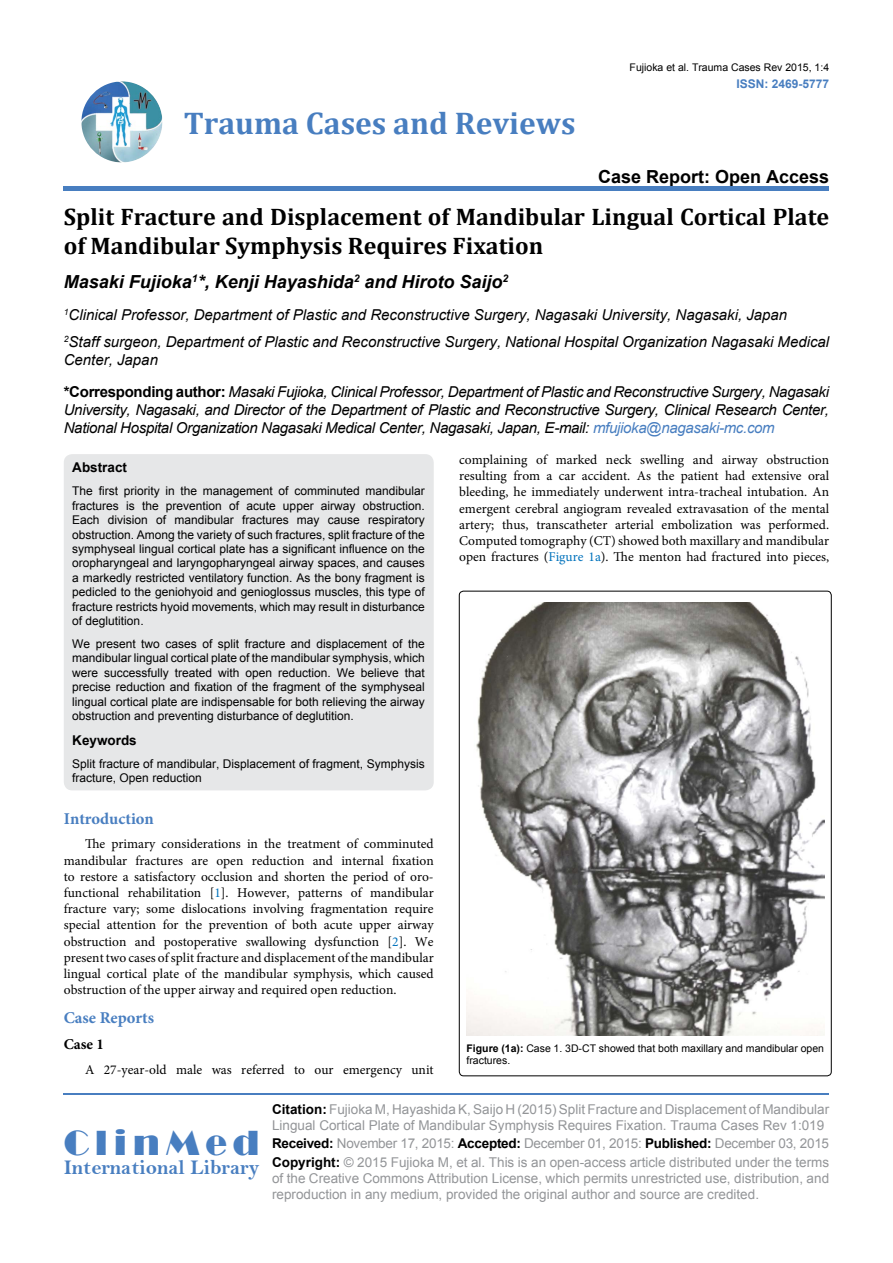
<style>
.page{position:relative;width:893px;height:1263px;background:#fff}
.page>*{position:absolute;margin:0;border:0;box-sizing:border-box;transform-origin:0 0}
.t1{font:36px "Broadway";letter-spacing:.16em;color:#487ec0}
.t2{font:700 31.5px "Cambria";color:#487ec0}
.t3{font:700 24px/28.8px "Cambria";color:#000}
.t4{font:21px "Bell MT Bold";color:#487ec0}
.t5{font:italic 700 18px "Arial";color:#000}
.t6{font:700 18px "Arial";color:#000}
.t7{font:700 16.5px "Minion Pro";color:#487ec0}
.t8{font:italic 15px/32.2px "Arial";letter-spacing:-.02em;color:#000}
.t9{font:italic 15px/26.5px "Arial";color:#000}
.t10{font:700 15px "Minion Pro";color:#000}
.t11{font:13.5px/16.2px "Minion Pro";color:#000;text-align:justify}
.t12{font:13.5px/16.2px "Arial";color:#939598}
.t13{font:700 13.5px "Arial";color:#000}
.t14{font:12px/14.4px "Arial";color:#000;text-align:justify}
.t15{font:700 12px "Arial";color:#487ec0}
.t16{font:10.5px/12.6px "Arial";color:#000}
.s1{font-weight:700;font-style:normal}
.s2{color:#487ec0}
.s3{color:#0072bc}
.s4{font-weight:700}
.s5{font-weight:700;color:#000}
</style>
<div class="page">
<img style="left:81px;top:81px;width:81px;height:81px;border-radius:41px">
<div style="left:64px;top:186px;width:765px;height:5px;background:#487ec0"></div>
<hr style="left:64px;top:1093px;width:765px;height:1px;background:#487ec0">
<div style="left:64px;top:454px;width:370px;height:336px;background:#e6e7e8;border-radius:9px"></div>
<img style="left:466px;top:603px;width:358px;height:432px">
<h2 class="t2" style="left:184px;top:101px;width:393px">Trauma Cases and Reviews</h2>
<p class="t16" style="left:630px;top:61px;width:201px">Fujioka et al. Trauma Cases Rev 2015, 1:4</p>
<p class="t15" style="left:736px;top:75px;width:94px">ISSN: 2469-5777</p>
<h3 class="t6" style="left:598px;top:164px;width:233px">Case Report: Open Access</h3>
<h3 class="t3" style="left:64px;top:201px;width:767px">Split Fracture and Displacement of Mandibular Lingual Cortical Plate of Mandibular Symphysis Requires Fixation</h3>
<h3 class="t5" style="left:64px;top:270px;width:446px">Masaki Fujioka<sup>1</sup>*, Kenji Hayashida<sup>2</sup> and Hiroto Saijo<sup>2</sup></h3>
<p class="t9" style="left:64px;top:302px;width:767px"><sup>1</sup>Clinical Professor, Department of Plastic and Reconstructive Surgery, Nagasaki University, Nagasaki, Japan<br><sup>2</sup>Staff surgeon, Department of Plastic and Reconstructive Surgery, National Hospital Organization Nagasaki Medical</p>
<p class="t8" style="left:64px;top:343px;width:767px">Center, Japan<br><span class="s1">*Corresponding author:</span> Masaki Fujioka, Clinical Professor, Department of Plastic and Reconstructive Surgery, Nagasaki</p>
<p class="t8" style="left:64px;top:401px;width:767px;line-height:18px">University, Nagasaki, and Director of the Department of Plastic and Reconstructive Surgery, Clinical Research Center,<br>National Hospital Organization Nagasaki Medical Center, Nagasaki, Japan, E-mail: <span class="s2">mfujioka@nagasaki-mc.com</span></p>
<p class="t13" style="left:72px;top:458px;width:56px">Abstract</p>
<p class="t14" style="left:72px;top:484px;width:354px">The first priority in the management of comminuted mandibular fractures is the prevention of acute upper airway obstruction.<br>Each division of mandibular fractures may cause respiratory obstruction. Among the variety of such fractures, split fracture of the symphyseal lingual cortical plate has a significant influence on the oropharyngeal and laryngopharyngeal airway spaces, and causes a markedly restricted ventilatory function. As the bony fragment is pedicled to the geniohyoid and genioglossus muscles, this type of fracture restricts hyoid movements, which may result in disturbance of deglutition.</p>
<p class="t14" style="left:72px;top:636px;width:354px">We present two cases of split fracture and displacement of the mandibular lingual cortical plate of the mandibular symphysis, which were successfully treated with open reduction. We believe that precise reduction and fixation of the fragment of the symphyseal lingual cortical plate are indispensable for both relieving the airway obstruction and preventing disturbance of deglutition.</p>
<p class="t13" style="left:72px;top:730px;width:66px">Keywords</p>
<p class="t14" style="left:72px;top:756px;width:354px">Split fracture of mandibular, Displacement of fragment, Symphysis fracture, Open reduction</p>
<p class="t7" style="left:64px;top:807px;width:92px">Introduction</p>
<p class="t11" style="left:64px;top:836px;width:371px;text-indent:21px">The primary considerations in the treatment of comminuted mandibular fractures are open reduction and internal fixation to restore a satisfactory occlusion and shorten the period of oro&shy;functional rehabilitation [<span class="s3">1</span>]. However, patterns of mandibular fracture vary; some dislocations involving fragmentation require special attention for the prevention of both acute upper airway obstruction and postoperative swallowing dysfunction [<span class="s3">2</span>]. We present two cases of split fracture and displacement of the mandibular lingual cortical plate of the mandibular symphysis, which caused obstruction of the upper airway and required open reduction.</p>
<p class="t7" style="left:64px;top:1005px;width:92px">Case Reports</p>
<p class="t10" style="left:64px;top:1034px;width:42px">Case 1</p>
<p class="t11" style="left:85px;top:1061px;width:350px">A 27-year-old male was referred to our emergency unit</p>
<p class="t11" style="left:459px;top:452px;width:371px">complaining of marked neck swelling and airway obstruction resulting from a car accident. As the patient had extensive oral bleeding, he immediately underwent intra-tracheal intubation. An emergent cerebral angiogram revealed extravasation of the mental artery; thus, transcatheter arterial embolization was performed.<br>Computed tomography (CT) showed both maxillary and mandibular open fractures (<span class="s3">Figure 1a</span>). The menton had fractured into pieces,</p>
<p class="t16" style="left:466px;top:1041px;width:359px"><span class="s4">Figure (1a):</span> Case 1. 3D-CT showed that both maxillary and mandibular open fractures.</p>
<h1 class="t1" style="left:64px;top:1122px;width:197px">ClinMed</h1>
<h3 class="t4" style="left:64px;top:1155px;width:197px">International Library</h3>
<p class="t12" style="left:272px;top:1101px;width:559px"><span class="s5">Citation:</span> Fujioka M, Hayashida K, Saijo H (2015) Split Fracture and Displacement of Mandibular<br>Lingual Cortical Plate of Mandibular Symphysis Requires Fixation. Trauma Cases Rev 1:019</p>
<p class="t12" style="left:272px;top:1134px;width:559px;line-height:18.3px"><span class="s5">Received:</span> November 17, 2015: <span class="s5">Accepted:</span> December 01, 2015: <span class="s5">Published:</span> December 03, 2015<br><span class="s5">Copyright:</span> © 2015 Fujioka M, et al. This is an open-access article distributed under the terms</p>
<p class="t12" style="left:272px;top:1170px;width:559px">of the Creative Commons Attribution License, which permits unrestricted use, distribution, and reproduction in any medium, provided the original author and source are credited.</p>
</div>
